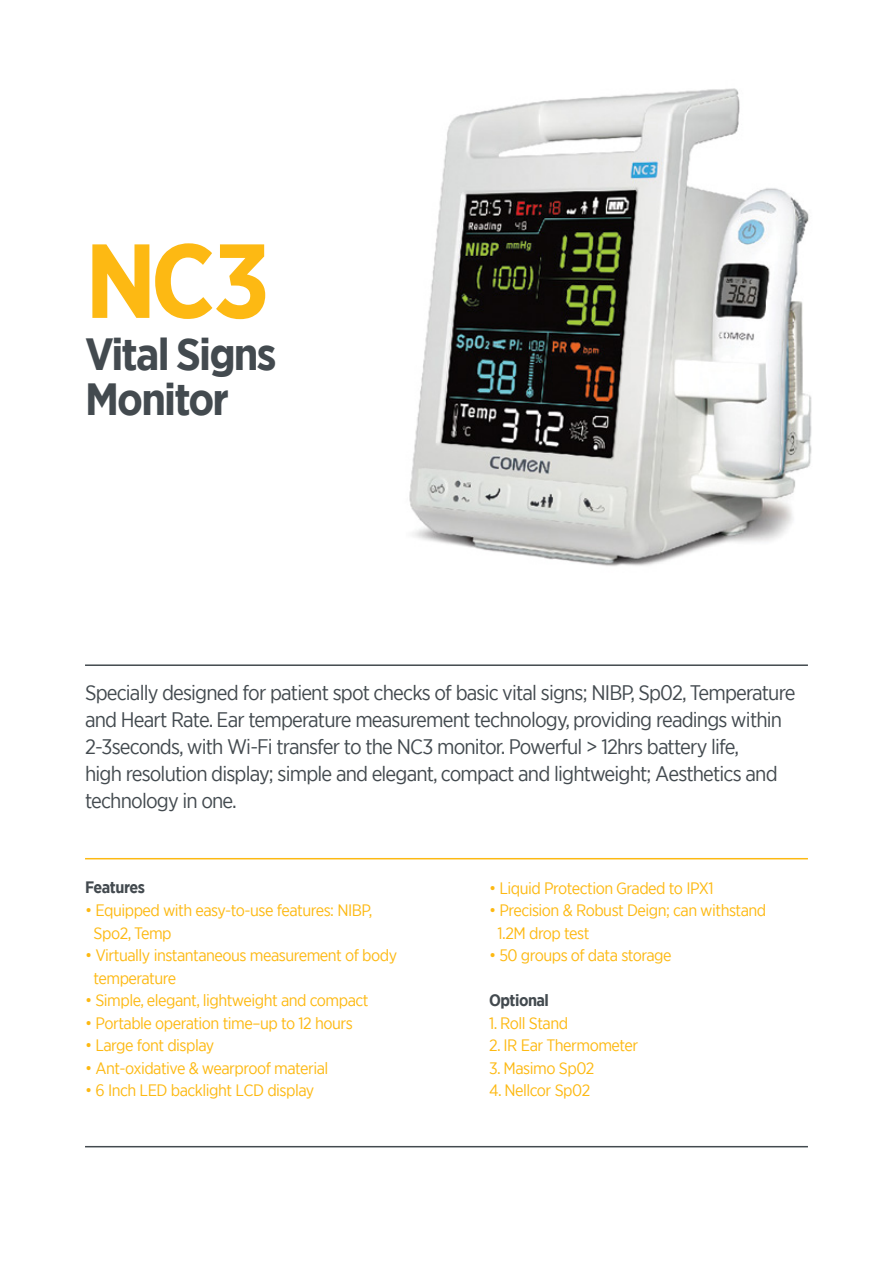
<style>
.page{position:relative;width:893px;height:1263px;background:#fff}
.page>*{position:absolute;margin:0;border:0;box-sizing:border-box;transform-origin:0 0}
.t1{font:700 105px "Gotham Narrow";color:#fdb913}
.t2{font:700 45px/45px "Gotham Narrow";letter-spacing:-.04em;color:#434a4f}
.t3{font:21px/27px "Gotham Narrow";letter-spacing:-.04em;color:#434a4f}
.t4{font:16.5px/22.5px "Gotham Narrow";letter-spacing:-.03em;color:#fdb913}
.t5{font:700 16.5px "Gotham Narrow";letter-spacing:-.03em;color:#434a4f}
</style>
<div class="page">
<hr style="left:85px;top:664px;width:723px;height:2px;background:#434a4f">
<img style="left:409px;top:88px;width:403px;height:478px">
<hr style="left:85px;top:1146px;width:723px;height:1px;background:#434a4f">
<hr style="left:85px;top:858px;width:723px;height:1px;background:#fdb913">
<h1 class="t1" style="left:85px;top:213px;width:187px">NC3</h1>
<h2 class="t2" style="left:85px;top:332px;width:193px">Vital Signs<br>Monitor</h2>
<p class="t3" style="left:85px;top:679px;width:712px">Specially designed for patient spot checks of basic vital signs; NIBP, Sp02, Temperature and Heart Rate. Ear temperature measurement technology, providing readings within 2-3seconds, with Wi-Fi transfer to the NC3 monitor. Powerful &gt; 12hrs battery life,<br>high resolution display; simple and elegant, compact and lightweight; Aesthetics and technology in one.</p>
<p class="t5" style="left:85px;top:877px;width:62px">Features</p>
<p class="t4" style="left:94px;top:898px;width:280px;text-indent:-8px">• Equipped with easy-to-use features: NIBP,<br>Spo2, Temp</p>
<p class="t4" style="left:94px;top:944px;width:305px;text-indent:-8px">• Virtually instantaneous measurement of body temperature</p>
<p class="t4" style="left:85px;top:989px;width:285px">• Simple, elegant, lightweight and compact</p>
<p class="t4" style="left:85px;top:1011px;width:269px">• Portable operation time–up to 12 hours</p>
<p class="t4" style="left:85px;top:1034px;width:131px">• Large font display</p>
<p class="t4" style="left:85px;top:1056px;width:245px">• Ant-oxidative &amp; wearproof material</p>
<p class="t4" style="left:85px;top:1079px;width:231px">• 6 Inch LED backlight LCD display</p>
<p class="t4" style="left:489px;top:876px;width:226px">• Liquid Protection Graded to IPX1</p>
<p class="t4" style="left:497px;top:899px;width:270px;text-indent:-8px">• Precision &amp; Robust Deign; can withstand<br>1.2M drop test</p>
<p class="t4" style="left:489px;top:944px;width:184px">• 50 groups of data storage</p>
<p class="t5" style="left:489px;top:990px;width:62px">Optional</p>
<p class="t4" style="left:489px;top:1011px;width:81px">1. Roll Stand</p>
<p class="t4" style="left:489px;top:1034px;width:151px">2. IR Ear Thermometer</p>
<p class="t4" style="left:489px;top:1056px;width:107px">3. Masimo Sp02</p>
<p class="t4" style="left:489px;top:1079px;width:103px">4. Nellcor Sp02</p>
</div>
